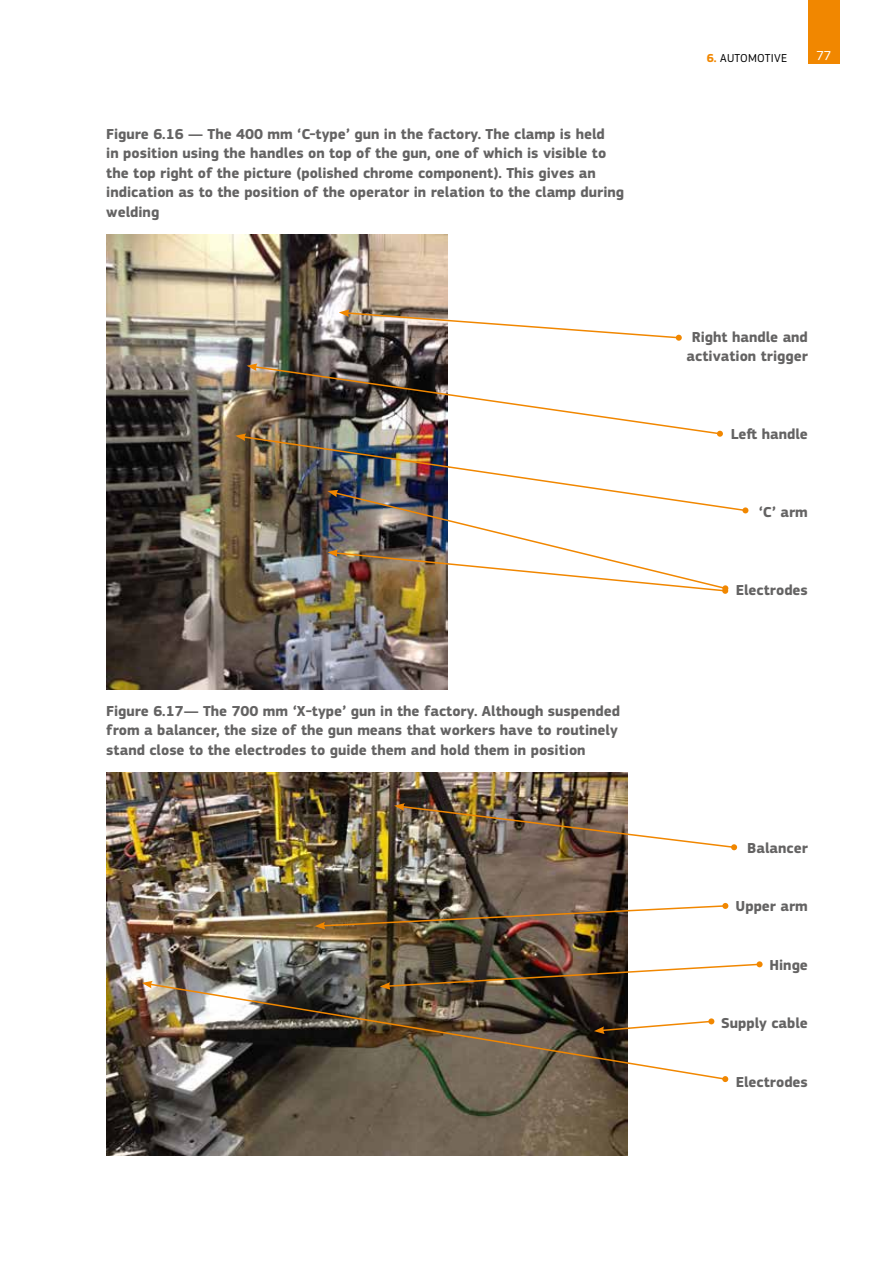
<style>
.page{position:relative;width:893px;height:1263px;background:#fff}
.page>*{position:absolute;margin:0;border:0;box-sizing:border-box;transform-origin:0 0}
.t1{font:700 15px/19.5px "EC Square Sans Pro";color:#646363}
.t2{font:13.5px "EC Square Sans Pro";color:#fff}
.t3{font:12px "EC Square Sans Pro";color:#000}
.s1{font-weight:700;color:#f18700}
</style>
<div class="page">
<div style="left:808px;top:0;width:32px;height:64px;background:#f18700"></div>
<img style="left:106px;top:235px;width:341px;height:454px">
<img style="left:106px;top:773px;width:521px;height:382px">
<svg style="left:339px;top:309px;width:343px;height:32px"></svg>
<img style="left:394px;top:803px;width:343px;height:47px">
<img style="left:315px;top:903px;width:413px;height:26px">
<img style="left:380px;top:961px;width:383px;height:21px">
<img style="left:235px;top:363px;width:513px;height:231px">
<img style="left:148px;top:982px;width:574px;height:99px">
<svg style="left:142px;top:981px;width:11px;height:7px"></svg>
<svg style="left:722px;top:1076px;width:6px;height:6px"></svg>
<p class="t1" style="left:106px;top:125px;width:519px">Figure 6.16 — The 400 mm ‘C-type’ gun in the factory. The clamp is held<br>in position using the handles on top of the gun, one of which is visible to the top right of the picture (polished chrome component). This gives an indication as to the position of the operator in relation to the clamp during welding</p>
<p class="t1" style="left:106px;top:701px;width:515px">Figure 6.17— The 700 mm ‘X-type’ gun in the factory. Although suspended from a balancer, the size of the gun means that workers have to routinely stand close to the electrodes to guide them and hold them in position</p>
<p class="t3" style="left:707px;top:51px;width:28px"><span class="s1">6.</span> AUTOMOTIVE</p>
<p class="t2" style="left:816px;top:47px;width:17px">77</p>
<p class="t1" style="left:687px;top:327px;width:123px;text-align:center">Right handle and activation trigger</p>
<p class="t1" style="left:731px;top:425px;width:79px">Left handle</p>
<p class="t1" style="left:759px;top:503px;width:51px">‘C’ arm</p>
<p class="t1" style="left:736px;top:581px;width:74px">Electrodes</p>
<p class="t1" style="left:747px;top:838px;width:62px">Balancer</p>
<p class="t1" style="left:736px;top:897px;width:74px">Upper arm</p>
<p class="t1" style="left:769px;top:955px;width:40px">Hinge</p>
<p class="t1" style="left:721px;top:1014px;width:88px">Supply cable</p>
<p class="t1" style="left:736px;top:1072px;width:74px">Electrodes</p>
</div>
